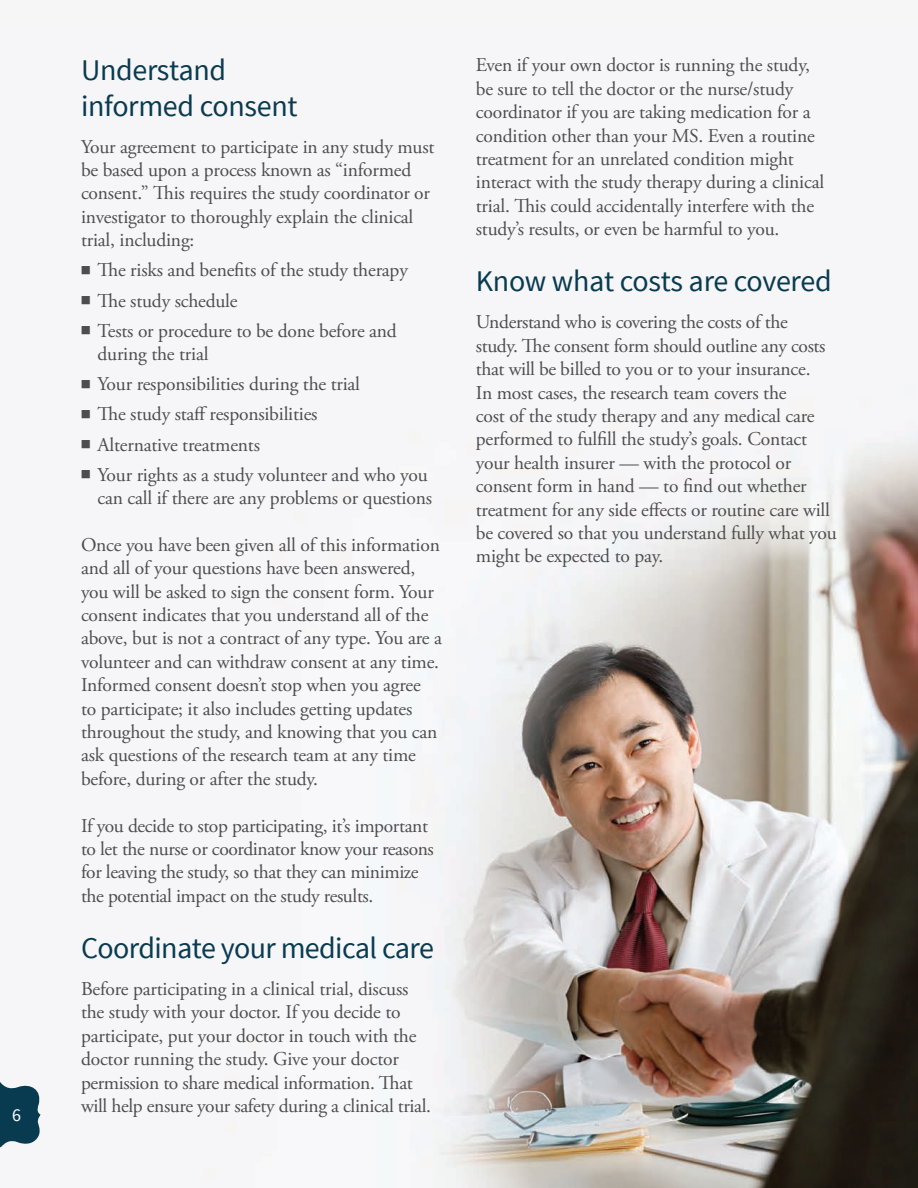
<style>
.page{position:relative;width:918px;height:1188px;background:#f6f6f7}
.page>*{position:absolute;margin:0;border:0;box-sizing:border-box;transform-origin:0 0}
.t1{font:30px/36px "Source Sans Pro";letter-spacing:-.015em;color:#093b50}
.t2{font:19.5px/23.4px "Adobe Garamond Pro";letter-spacing:-.01em;color:#4d4d4f}
.t3{font:18px "Source Sans Pro";color:#fff}
.s1{font-family:"STIX General"}
</style>
<div class="page">
<img style="left:442px;top:445px;width:476px;height:743px">
<svg style="left:736px;top:483px;width:110px;height:82px"></svg>
<svg style="left:0;top:1082px;width:41px;height:66px"></svg>
<p class="t3" style="left:12px;top:1104px;width:10px">6</p>
<h1 class="t1" style="left:81px;top:52px;width:218px">Understand informed consent</h1>
<p class="t2" style="left:81px;top:135px;width:355px">Your agreement to participate in any study must be based upon a process known as “informed consent.” This requires the study coordinator or investigator to thoroughly explain the clinical trial, including:</p>
<p class="t2" style="left:81px;top:259px;width:328px"><span class="s1">▪</span> The risks and benefits of the study therapy</p>
<p class="t2" style="left:81px;top:289px;width:158px"><span class="s1">▪</span> The study schedule</p>
<p class="t2" style="left:97px;top:319px;width:301px;text-indent:-16px"><span class="s1">▪</span> Tests or procedure to be done before and during the trial</p>
<p class="t2" style="left:81px;top:373px;width:281px"><span class="s1">▪</span> Your responsibilities during the trial</p>
<p class="t2" style="left:81px;top:403px;width:238px"><span class="s1">▪</span> The study staff responsibilities</p>
<p class="t2" style="left:81px;top:433px;width:181px"><span class="s1">▪</span> Alternative treatments</p>
<p class="t2" style="left:81px;top:463px;width:353px;text-align:right"><span class="s1">▪</span> Your rights as a study volunteer and who you can call if there are any problems or questions</p>
<p class="t2" style="left:81px;top:534px;width:362px">Once you have been given all of this information and all of your questions have been answered, you will be asked to sign the consent form. Your consent indicates that you understand all of the above, but is not a contract of any type. You are a volunteer and can withdraw consent at any time.<br>Informed consent doesn’t stop when you agree<br>to participate; it also includes getting updates throughout the study, and knowing that you can ask questions of the research team at any time before, during or after the study.</p>
<p class="t2" style="left:81px;top:814px;width:354px">If you decide to stop participating, it’s important to let the nurse or coordinator know your reasons for leaving the study, so that they can minimize the potential impact on the study results.</p>
<h1 class="t1" style="left:81px;top:931px;width:355px">Coordinate your medical care</h1>
<p class="t2" style="left:81px;top:978px;width:352px">Before participating in a clinical trial, discuss the study with your doctor. If you decide to participate, put your doctor in touch with the doctor running the study. Give your doctor permission to share medical information. That will help ensure your safety during a clinical trial.</p>
<p class="t2" style="left:476px;top:54px;width:350px">Even if your own doctor is running the study, be sure to tell the doctor or the nurse/study coordinator if you are taking medication for a condition other than your MS. Even a routine treatment for an unrelated condition might interact with the study therapy during a clinical trial. This could accidentally interfere with the study’s results, or even be harmful to you.</p>
<h1 class="t1" style="left:476px;top:264px;width:357px">Know what costs are covered</h1>
<p class="t2" style="left:476px;top:311px;width:362px">Understand who is covering the costs of the<br>study. The consent form should outline any costs that will be billed to you or to your insurance.<br>In most cases, the research team covers the<br>cost of the study therapy and any medical care performed to fulfill the study’s goals. Contact your health insurer — with the protocol or consent form in hand — to find out whether treatment for any side effects or routine care will be covered so that you understand fully what you might be expected to pay.</p>
</div>
